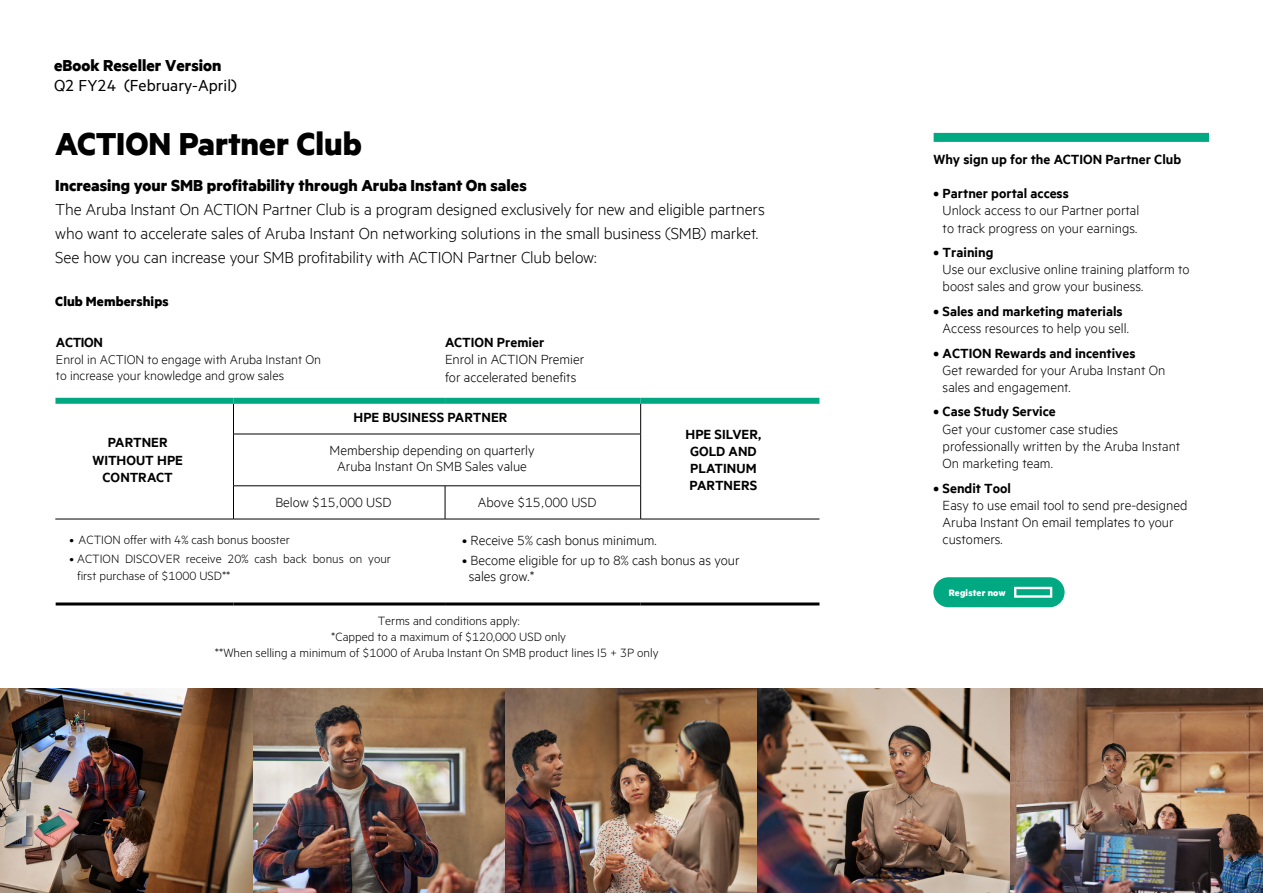
<style>
.page{position:relative;width:1263px;height:893px;background:#fff}
.page>*{position:absolute;margin:0;border:0;box-sizing:border-box;transform-origin:0 0}
.t1{font:700 36px "Metric HPE";color:#000}
.t2{font:300 18px/24px "Metric HPE";letter-spacing:-.01em;color:#000}
.t3{font:700 18px "Metric HPE";color:#000}
.t4{font:18px "Metric HPE";color:#000}
.t5{font:300 15px/17.2px "Metric HPE";color:#000}
.t6{font:600 15px/17.2px "Metric HPE";color:#000;text-align:center}
.t7{font:700 15px "Metric HPE";letter-spacing:.01em;color:#000}
.t8{font:300 14.25px/16.4px "Metric HPE";color:#000}
.t9{font:300 13.5px/16.2px "Metric HPE";color:#000}
.t10{font:700 10.5px "Metric HPE";letter-spacing:.015em;color:#fff}
</style>
<div class="page">
<div style="left:55px;top:398px;width:178px;height:6px;background:#01a982"></div>
<div style="left:233px;top:398px;width:212px;height:6px;background:#01a982"></div>
<div style="left:445px;top:398px;width:196px;height:6px;background:#01a982"></div>
<div style="left:641px;top:398px;width:178px;height:6px;background:#01a982"></div>
<hr style="left:56px;top:602px;width:177px;height:3px;background:#000">
<hr style="left:233px;top:602px;width:212px;height:3px;background:#000">
<hr style="left:445px;top:602px;width:196px;height:3px;background:#000">
<hr style="left:641px;top:602px;width:178px;height:3px;background:#000">
<hr style="left:233px;top:404px;width:1px;height:30px;background:#000">
<hr style="left:233px;top:434px;width:1px;height:52px;background:#000">
<hr style="left:233px;top:486px;width:1px;height:33px;background:#000">
<hr style="left:55px;top:519px;width:178px;height:1px;background:#000">
<hr style="left:641px;top:519px;width:178px;height:1px;background:#000">
<hr style="left:445px;top:486px;width:1px;height:33px;background:#000">
<hr style="left:640px;top:486px;width:1px;height:33px;background:#000">
<hr style="left:233px;top:519px;width:212px;height:1px;background:#000">
<hr style="left:445px;top:519px;width:196px;height:1px;background:#000">
<hr style="left:640px;top:404px;width:1px;height:30px;background:#000">
<hr style="left:640px;top:434px;width:1px;height:52px;background:#000">
<hr style="left:233px;top:486px;width:212px;height:1px;background:#000">
<hr style="left:445px;top:486px;width:196px;height:1px;background:#000">
<hr style="left:233px;top:434px;width:212px;height:1px;background:#000">
<hr style="left:445px;top:434px;width:196px;height:1px;background:#000">
<div style="left:934px;top:133px;width:275px;height:9px;background:#01a982"></div>
<div style="left:933px;top:577px;width:131px;height:30px;background:#01a982;border-radius:15px"></div>
<svg style="left:1014px;top:587px;width:38px;height:11px"></svg>
<img style="left:1px;top:689px;width:252px;height:204px">
<img style="left:253px;top:689px;width:252px;height:204px">
<img style="left:505px;top:689px;width:253px;height:204px">
<img style="left:758px;top:689px;width:252px;height:204px">
<img style="left:1010px;top:689px;width:253px;height:204px">
<p class="t3" style="left:54px;top:54px;width:169px">eBook Reseller Version</p>
<p class="t4" style="left:54px;top:75px;width:184px">Q2 FY24 (February-April)</p>
<h1 class="t1" style="left:55px;top:121px;width:308px">ACTION Partner Club</h1>
<p class="t3" style="left:55px;top:175px;width:473px">Increasing your SMB profitability through Aruba Instant On sales</p>
<p class="t2" style="left:55px;top:197px;width:711px">The Aruba Instant On ACTION Partner Club is a program designed exclusively for new and eligible partners who want to accelerate sales of Aruba Instant On networking solutions in the small business (SMB) market.<br>See how you can increase your SMB profitability with ACTION Partner Club below:</p>
<p class="t7" style="left:55px;top:292px;width:115px">Club Memberships</p>
<p class="t6" style="left:56px;top:333px;width:48px">ACTION</p>
<p class="t8" style="left:56px;top:350px;width:267px">Enrol in ACTION to engage with Aruba Instant On to increase your knowledge and grow sales</p>
<p class="t6" style="left:445px;top:333px;width:101px">ACTION Premier</p>
<p class="t5" style="left:445px;top:350px;width:141px">Enrol in ACTION Premier for accelerated benefits</p>
<p class="t6" style="left:353px;top:408px;width:155px">HPE BUSINESS PARTNER</p>
<p class="t6" style="left:685px;top:425px;width:77px;text-align:left">HPE SILVER,<br>GOLD AND<br>PLATINUM<br>PARTNERS</p>
<p class="t6" style="left:92px;top:433px;width:92px">PARTNER<br>WITHOUT HPE<br>CONTRACT</p>
<p class="t5" style="left:330px;top:442px;width:206px;line-height:15.8px;text-align:center">Membership depending on quarterly<br>Aruba Instant On SMB Sales value</p>
<p class="t5" style="left:275px;top:493px;width:117px">Below $15,000 USD</p>
<p class="t5" style="left:478px;top:493px;width:120px">Above $15,000 USD</p>
<p class="t9" style="left:70px;top:531px;width:222px">• ACTION offer with 4% cash bonus booster</p>
<p class="t9" style="left:77px;top:550px;width:315px;text-indent:-8px">• ACTION DISCOVER receive 20% cash back bonus on your first purchase of $1000 USD**</p>
<p class="t5" style="left:462px;top:531px;width:196px">• Receive 5% cash bonus minimum.</p>
<p class="t5" style="left:469px;top:552px;width:272px;line-height:15.8px;text-indent:-7px">• Become eligible for up to 8% cash bonus as your sales grow.*</p>
<p class="t9" style="left:378px;top:612px;width:143px">Terms and conditions apply:</p>
<p class="t9" style="left:331px;top:628px;width:236px">*Capped to a maximum of $120,000 USD only</p>
<p class="t9" style="left:215px;top:644px;width:445px">**When selling a minimum of $1000 of Aruba Instant On SMB product lines I5 + 3P only</p>
<p class="t6" style="left:934px;top:150px;width:249px">Why sign up for the ACTION Partner Club</p>
<p class="t6" style="left:934px;top:184px;width:137px">• Partner portal access</p>
<p class="t5" style="left:943px;top:201px;width:198px">Unlock access to our Partner portal to track progress on your earnings.</p>
<p class="t6" style="left:934px;top:243px;width:61px">• Training</p>
<p class="t5" style="left:943px;top:260px;width:248px">Use our exclusive online training platform to boost sales and grow your business.</p>
<p class="t6" style="left:934px;top:302px;width:191px">• Sales and marketing materials</p>
<p class="t5" style="left:943px;top:319px;width:188px">Access resources to help you sell.</p>
<p class="t6" style="left:934px;top:344px;width:203px">• ACTION Rewards and incentives</p>
<p class="t5" style="left:943px;top:361px;width:224px">Get rewarded for your Aruba Instant On sales and engagement.</p>
<p class="t6" style="left:934px;top:403px;width:124px">• Case Study Service</p>
<p class="t5" style="left:943px;top:420px;width:239px">Get your customer case studies professionally written by the Aruba Instant<br>On marketing team.</p>
<p class="t6" style="left:934px;top:479px;width:79px">• Sendit Tool</p>
<p class="t5" style="left:943px;top:496px;width:246px">Easy to use email tool to send pre-designed<br>Aruba Instant On email templates to your customers.</p>
<p class="t10" style="left:949px;top:586px;width:59px">Register now</p>
</div>
